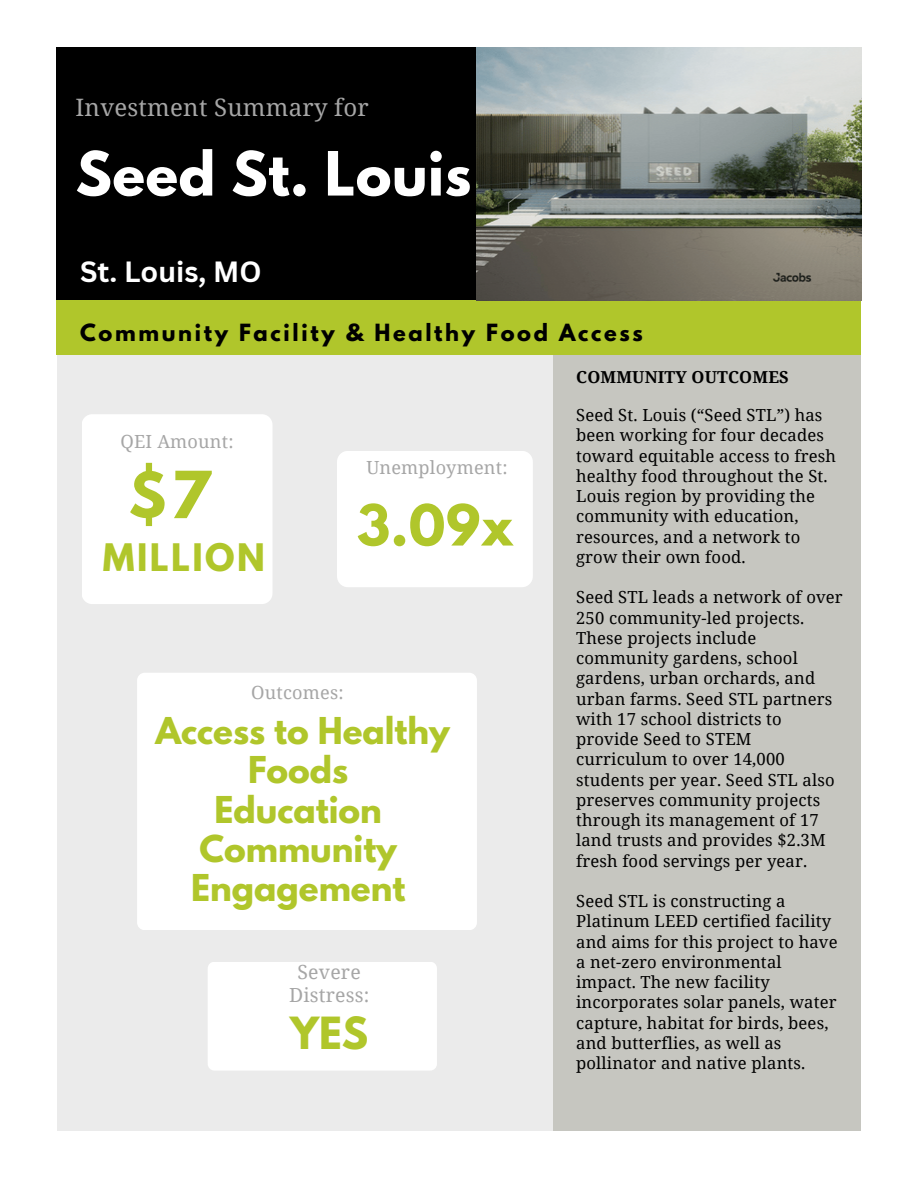
<style>
.page{position:relative;width:918px;height:1188px;background:#fff}
.page>*{position:absolute;margin:0;border:0;box-sizing:border-box;transform-origin:0 0}
.t1{font:700 57.45px "League Spartan";color:#b0c62b}
.t2{font:700 54px "League Spartan";letter-spacing:.01em;color:#fff}
.t3{font:700 50.25px "League Spartan";color:#b0c62b}
.t4{font:700 39.3px "League Spartan";color:#b0c62b}
.t5{font:700 33.6px "League Spartan";letter-spacing:.07em;color:#b0c62b}
.t6{font:700 32.85px/39.3px "League Spartan";color:#b0c62b;text-align:center}
.t7{font:700 28.5px "Canva Sans";color:#fff}
.t8{font:24px "Noto Serif";letter-spacing:.01em;color:#a6a6a6}
.t9{font:700 21px "League Spartan";letter-spacing:.125em;color:#000}
.t10{font:19.5px "Noto Serif";letter-spacing:.01em;color:#a6a6a6}
.t11{font:18.15px "Noto Serif";letter-spacing:.01em;color:#a6a6a6}
.t12{font:16.65px/20.2px "Noto Serif";letter-spacing:.01em;color:#000}
.t13{font:700 16.5px "Noto Serif";letter-spacing:.01em;color:#000}
.s1{font-weight:400;color:#000}
</style>
<div class="page">
<div style="left:50px;top:355px;width:509px;height:776px;background:#ebebeb"></div>
<div style="left:553px;top:355px;width:308px;height:776px;background:#c6c6c0"></div>
<div style="left:0;top:0;width:57px;height:1188px;background:#fff"></div>
<div style="left:57px;top:299px;width:808px;height:56px;background:#b0c62b"></div>
<div style="left:57px;top:47px;width:804px;height:253px;background:#000"></div>
<div style="left:82px;top:414px;width:191px;height:190px;background:#fff;border-radius:11px"></div>
<div style="left:137px;top:673px;width:340px;height:257px;background:#fff;border-radius:8px"></div>
<div style="left:208px;top:962px;width:229px;height:109px;background:#fff;border-radius:7px"></div>
<div style="left:861px;top:0;width:57px;height:1188px;background:#fff"></div>
<img style="left:477px;top:47px;width:385px;height:253px">
<div style="left:337px;top:451px;width:196px;height:136px;background:#fff;border-radius:11px"></div>
<h1 class="t8" style="left:76px;top:91px;width:295px">Investment Summary for</h1>
<p class="t2" style="left:76px;top:147px;width:397px">Seed St. Louis</p>
<p class="t7" style="left:80px;top:252px;width:195px">St. Louis, MO<span class="s1">t</span></p>
<p class="t9" style="left:80px;top:322px;width:564px">Community Facility &amp; Healthy Food Access</p>
<h4 class="t13" style="left:576px;top:365px;width:214px">COMMUNITY OUTCOMES</h4>
<p class="t12" style="left:576px;top:404px;width:261px">Seed St. Louis (“Seed STL”) has been working for four decades toward equitable access to fresh healthy food throughout the St.<br>Louis region by providing the community with education, resources, and a network to grow their own food.</p>
<p class="t12" style="left:576px;top:587px;width:268px">Seed STL leads a network of over<br>250 community-led projects.<br>These projects include community gardens, school gardens, urban orchards, and urban farms. Seed STL partners with 17 school districts to provide Seed to STEM curriculum to over 14,000 students per year. Seed STL also preserves community projects through its management of 17 land trusts and provides $2.3M fresh food servings per year.</p>
<h2 class="t12" style="left:576px;top:890px;width:263px">Seed STL is constructing a<br>Platinum LEED certified facility and aims for this project to have a net-zero environmental</h2>
<p class="t12" style="left:576px;top:971px;width:262px">impact. The new facility incorporates solar panels, water capture, habitat for birds, bees, and butterflies, as well as pollinator and native plants.</p>
<p class="t11" style="left:121px;top:429px;width:115px">QEI Amount:</p>
<h6 class="t1" style="left:128px;top:466px;width:84px">$7</h6>
<h5 class="t5" style="left:103px;top:541px;width:164px">MILLION</h5>
<p class="t11" style="left:366px;top:455px;width:143px">Unemployment:</p>
<p class="t3" style="left:357px;top:500px;width:158px">3.09x</p>
<p class="t11" style="left:251px;top:679px;width:94px">Outcomes:</p>
<p class="t6" style="left:155px;top:715px;width:296px">Access to Healthy<br>Foods<br>Education<br>Community<br>Engagement</p>
<p class="t10" style="left:298px;top:958px;width:65px">Severe</p>
<h3 class="t10" style="left:289px;top:981px;width:82px">Distress:</h3>
<p class="t4" style="left:290px;top:1013px;width:80px">YES</p>
</div>
